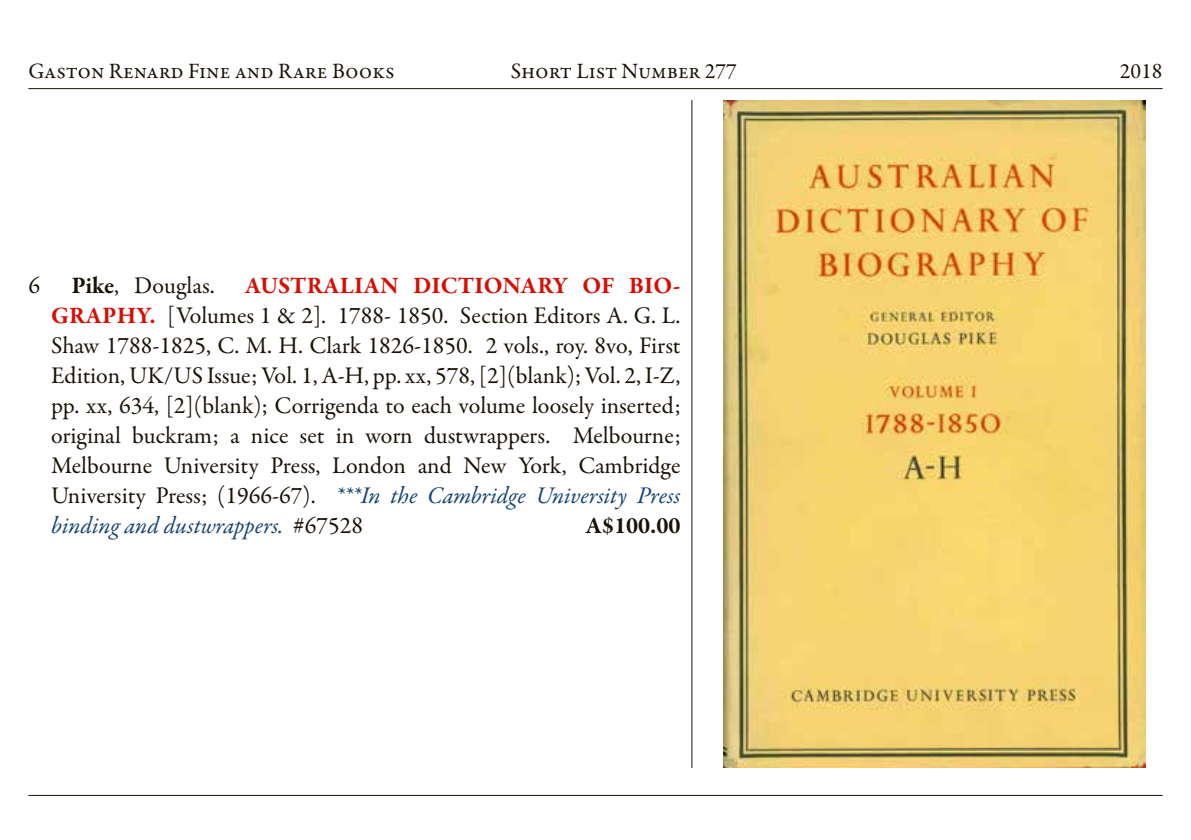
<style>
.page{position:relative;width:1191px;height:840px;background:#fff}
.page>*{position:absolute;margin:0;border:0;box-sizing:border-box;transform-origin:0 0}
.t1{font:24px/30px "Garamond Premr Pro";color:#1a1207;text-align:justify}
.t2{font:700 24px "Garamond Premr Pro";color:#1a1207}
.t3{font:22px "Garamond Premr Pro";color:#1a1207}
.s1{font-weight:700}
.s2{font-weight:700;color:#d80e04}
.s3{font-style:italic;color:#164373}
</style>
<div class="page">
<hr style="left:28px;top:88px;width:1134px;height:1px;background:#1a1207">
<hr style="left:28px;top:794px;width:1134px;height:1px;background:#1a1207">
<hr style="left:691px;top:100px;width:1px;height:667px;background:#1a1207">
<img style="left:723px;top:100px;width:422px;height:667px">
<p class="t3" style="left:28px;top:57px;width:368px">Gaston Renard Fine and Rare Books</p>
<p class="t3" style="left:511px;top:57px;width:228px">Short List Number 277</p>
<p class="t3" style="left:1119px;top:57px;width:44px">2018</p>
<p class="t1" style="left:28px;top:270px;width:13px">6</p>
<p class="t1" style="left:72px;top:270px;width:145px"><span class="s1">Pike</span>, Douglas.</p>
<p class="t1" style="left:51px;top:270px;width:631px;text-indent:194px"><span class="s2">AUSTRALIAN DICTIONARY OF BIO-GRAPHY.</span> [Volumes 1 &amp; 2]. 1788- 1850. Section Editors A. G. L.<br>Shaw 1788-1825, C. M. H. Clark 1826-1850. 2 vols., roy. 8vo, First Edition, UK/US Issue; Vol. 1, A-H, pp. xx, 578, [2](blank); Vol. 2, I-Z, pp. xx, 634, [2](blank); Corrigenda to each volume loosely inserted; original buckram; a nice set in worn dustwrappers. Melbourne; Melbourne University Press, London and New York, Cambridge University Press; (1966-67). <span class="s3">***In the Cambridge University Press binding and dustwrappers.</span> #67528</p>
<p class="t2" style="left:586px;top:510px;width:96px">A$100.00</p>
</div>
